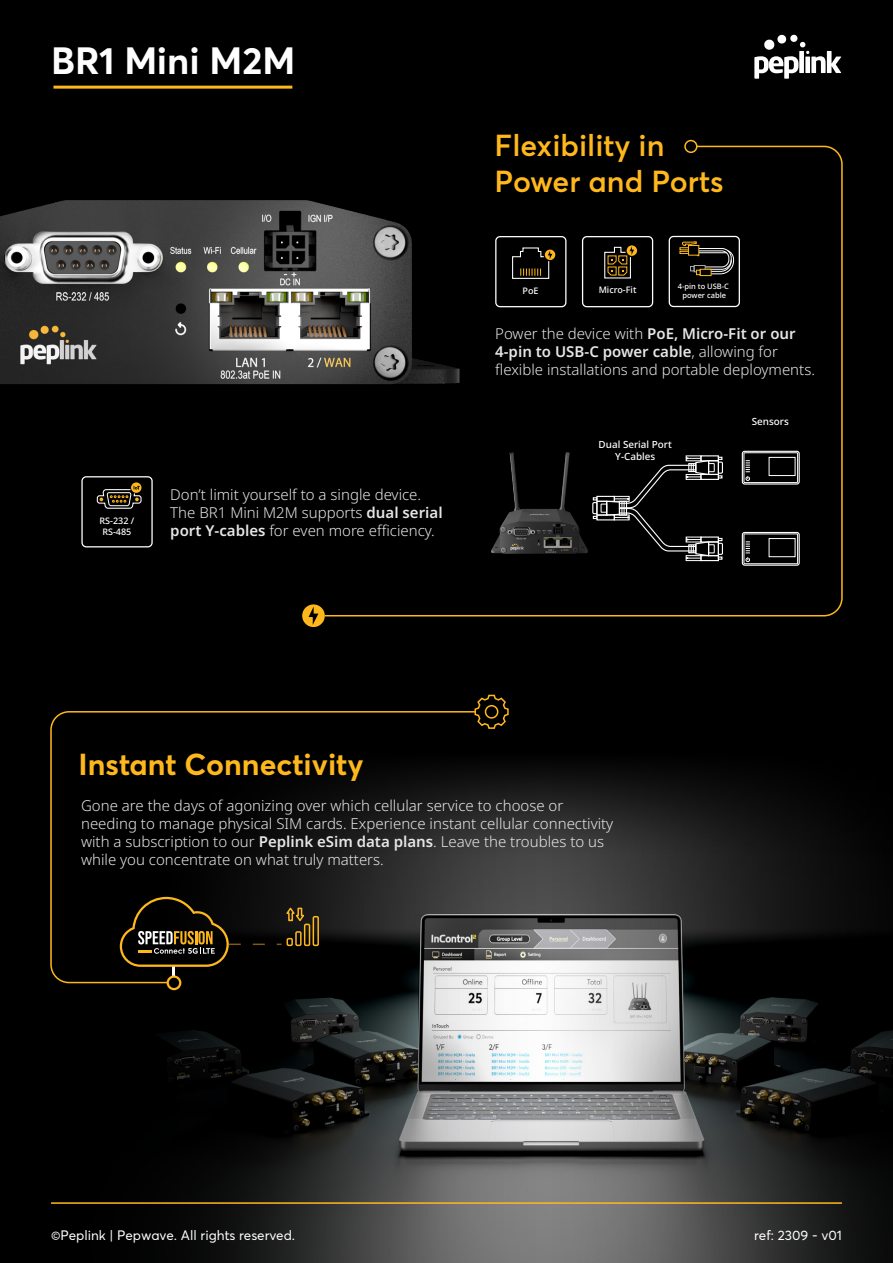
<style>
.page{position:relative;width:893px;height:1263px;background:#000}
.page>*{position:absolute;margin:0;border:0;box-sizing:border-box;transform-origin:0 0}
.t1{font:700 37.5px "Averta";color:#fff}
.t2{font:600 30px/36px "Averta";color:#ffb81c}
.t3{font:700 30px "Averta";color:#ffb81c}
.t4{font:300 15px/18px "Noto Sans";color:#e6e6e6}
.t5{font:13.5px "Averta";color:#fff}
.t6{font:500 9.9px/11.9px "Noto Sans";color:#fff;text-align:center}
.t7{font:500 9px/10.8px "Noto Sans";color:#fff;text-align:center}
.t8{font:500 7.5px/9px "Noto Sans";color:#fff;text-align:center}
.s1{font-weight:600}
</style>
<div class="page">
<svg style="left:754px;top:34px;width:87px;height:45px"></svg>
<img style="left:0;top:200px;width:323px;height:184px">
<hr style="left:53px;top:86px;width:239px;height:3px;background:#ffb81c">
<img style="left:167px;top:855px;width:726px;height:408px">
<svg style="left:476px;top:768px;width:370px;height:87px"></svg>
<hr style="left:51px;top:1202px;width:791px;height:2px;background:#ffb81c">
<svg style="left:323px;top:145px;width:520px;height:472px"></svg>
<svg style="left:50px;top:711px;width:426px;height:273px"></svg>
<svg style="left:302px;top:604px;width:23px;height:23px"></svg>
<svg style="left:474px;top:694px;width:35px;height:36px"></svg>
<div style="left:485px;top:705px;width:13px;height:14px;border:2px solid #ffb81c;border-radius:50%"></div>
<svg style="left:512px;top:247px;width:43px;height:32px"></svg>
<div style="left:495px;top:236px;width:71px;height:71px;border:1px solid #fff;border-radius:4px"></div>
<div style="left:81px;top:476px;width:72px;height:71px;border:1px solid #fff;border-radius:4px"></div>
<svg style="left:96px;top:482px;width:46px;height:27px"></svg>
<svg style="left:604px;top:245px;width:33px;height:34px"></svg>
<div style="left:582px;top:236px;width:71px;height:71px;border:1px solid #fff;border-radius:4px"></div>
<div style="left:304px;top:924px;width:6px;height:22px;border:2px solid #ffb81c"></div>
<div style="left:313px;top:916px;width:6px;height:30px;border:2px solid #ffb81c"></div>
<svg style="left:120px;top:897px;width:186px;height:93px"></svg>
<img style="left:484px;top:451px;width:110px;height:110px">
<div style="left:684px;top:140px;width:13px;height:13px;border:2px solid #ffb81c;border-radius:50%"></div>
<svg style="left:592px;top:455px;width:132px;height:106px"></svg>
<div style="left:742px;top:451px;width:58px;height:34px;border:1px solid #fff;border-radius:2px"></div>
<div style="left:769px;top:457px;width:26px;height:19px;border:1px solid #fff"></div>
<div style="left:744px;top:453px;width:54px;height:30px;border:1px solid #fff"></div>
<svg style="left:745px;top:460px;width:5px;height:21px"></svg>
<div style="left:742px;top:532px;width:58px;height:34px;border:1px solid #fff;border-radius:2px"></div>
<div style="left:769px;top:538px;width:26px;height:19px;border:1px solid #fff"></div>
<div style="left:744px;top:534px;width:54px;height:30px;border:1px solid #fff"></div>
<svg style="left:745px;top:541px;width:5px;height:21px"></svg>
<div style="left:669px;top:236px;width:71px;height:71px;border:1px solid #fff;border-radius:4px"></div>
<svg style="left:680px;top:241px;width:54px;height:34px"></svg>
<h1 class="t1" style="left:51px;top:37px;width:246px">BR1 Mini M2M</h1>
<p class="t7" style="left:99px;top:516px;width:36px">RS-232 /<br>RS-485</p>
<p class="t4" style="left:170px;top:486px;width:274px">Don’t limit yourself to a single device.<br>The BR1 Mini M2M supports <span class="s1">dual serial port Y-cables</span> for even more efficiency.</p>
<h2 class="t2" style="left:494px;top:127px;width:231px">Flexibility in<br>Power and Ports</h2>
<p class="t7" style="left:523px;top:285px;width:18px">PoE</p>
<p class="t7" style="left:599px;top:285px;width:39px">Micro-Fit</p>
<p class="t8" style="left:678px;top:282px;width:53px">4-pin to USB-C power cable</p>
<p class="t4" style="left:495px;top:325px;width:321px">Power the device with <span class="s1">PoE, Micro-Fit or our<br>4-pin to USB-C power cable</span>, allowing for flexible installations and portable deployments.</p>
<p class="t6" style="left:599px;top:439px;width:75px">Dual Serial Port<br>Y-Cables</p>
<p class="t6" style="left:752px;top:416px;width:39px">Sensors</p>
<h2 class="t3" style="left:79px;top:745px;width:286px">Instant Connectivity</h2>
<p class="t4" style="left:81px;top:797px;width:534px">Gone are the days of agonizing over which cellular service to choose or needing to manage physical SIM cards. Experience instant cellular connectivity with a subscription to our <span class="s1">Peplink eSim data plans</span>. Leave the troubles to us while you concentrate on what truly matters.</p>
<p class="t5" style="left:51px;top:1227px;width:246px">©Peplink | Pepwave. All rights reserved.</p>
<p class="t5" style="left:754px;top:1227px;width:89px">ref: 2309 - v01</p>
</div>
